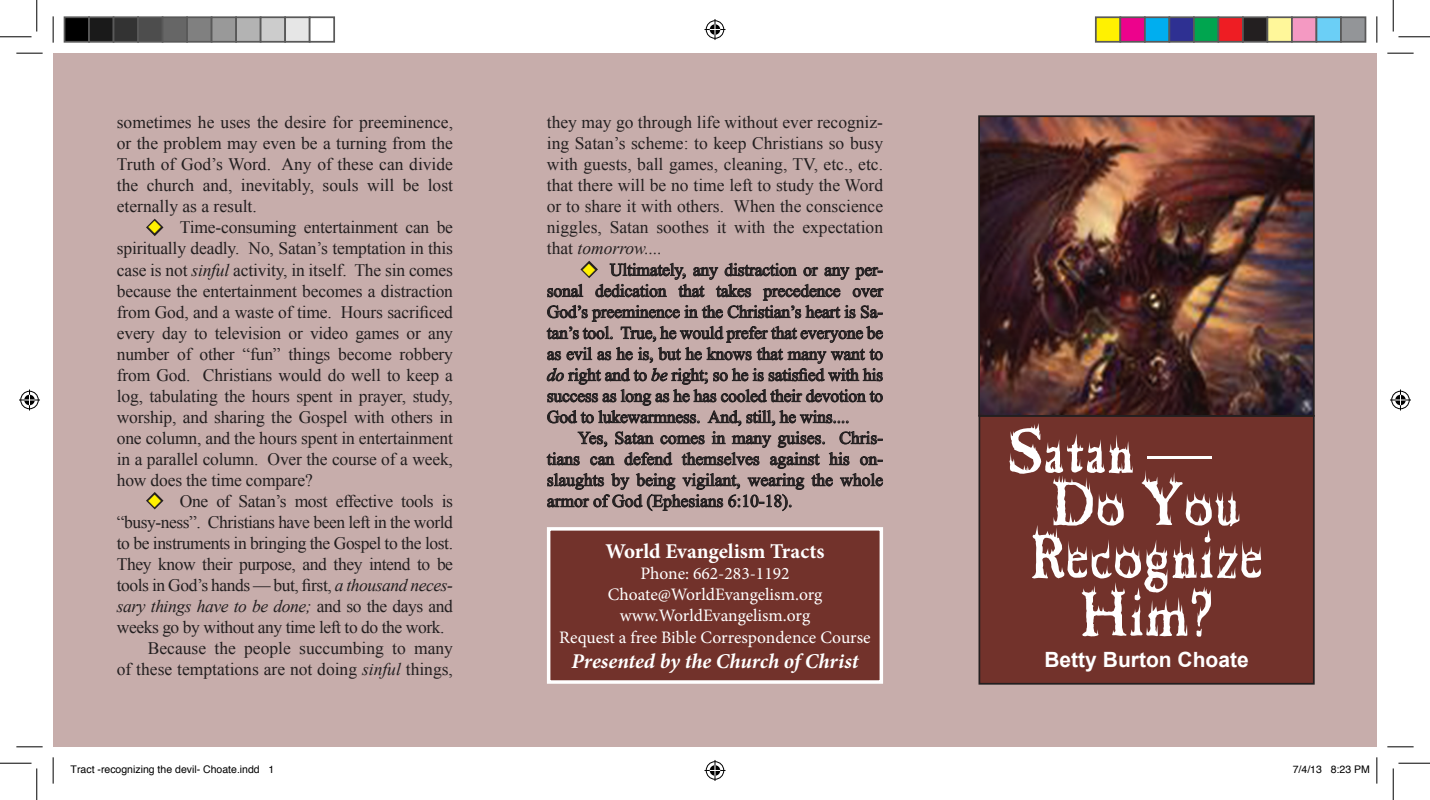
<style>
.page{position:relative;width:1430px;height:800px;background:#fff}
.page>*{position:absolute;margin:0;border:0;box-sizing:border-box;transform-origin:0 0}
.t1{font:63px/57.8px "Cheap Fire";color:#fff;text-align:center}
.t2{font:italic 700 21px "Minion Pro";letter-spacing:-.005em;color:#fff}
.t3{font:700 21px "Minion Pro";color:#fff}
.t4{font:700 21px "Arial";color:#fff}
.t5{font:17.5px/21px "Times New Roman";letter-spacing:-.005em;color:#231f20;text-align:justify}
.t6{font:17.5px "Minion Pro";letter-spacing:-.005em;color:#fff}
.t7{font:17.5px/21px "Times New Roman";letter-spacing:-.025em;color:#231f20;text-align:right}
.t8{font:10.5px "Helvetica";color:#000}
.s1{color:#fff101}
.s2{font-style:italic}
.s3{font-family:"Times New Roman"}
</style>
<div class="page">
<div style="left:53px;top:53px;width:1323px;height:693px;background:#c7adab"></div>
<svg style="left:546px;top:260px;width:338px;height:251px"></svg>
<div style="left:548px;top:528px;width:333px;height:153px;background:#72322b"></div>
<div style="left:547px;top:527px;width:336px;height:156px;border:4px solid #fff"></div>
<div style="left:979px;top:415px;width:334px;height:268px;background:#72322b"></div>
<div style="left:978px;top:415px;width:336px;height:269px;border:2px solid #231f20"></div>
<img style="left:981px;top:118px;width:330px;height:295px">
<div style="left:978px;top:115px;width:336px;height:301px;border:2px solid #231f20"></div>
<svg style="left:146px;top:218px;width:18px;height:18px"></svg>
<svg style="left:146px;top:492px;width:18px;height:18px"></svg>
<svg style="left:16px;top:53px;width:27px;height:1px"></svg>
<svg style="left:1387px;top:53px;width:26px;height:1px"></svg>
<svg style="left:16px;top:746px;width:27px;height:1px"></svg>
<svg style="left:1387px;top:746px;width:26px;height:1px"></svg>
<svg style="left:53px;top:16px;width:1px;height:27px"></svg>
<svg style="left:53px;top:757px;width:1px;height:26px"></svg>
<svg style="left:1376px;top:16px;width:1px;height:27px"></svg>
<svg style="left:1376px;top:757px;width:1px;height:26px"></svg>
<hr style="left:0;top:36px;width:32px;height:1px;background:#000">
<hr style="left:1398px;top:36px;width:31px;height:1px;background:#000">
<hr style="left:0;top:762px;width:32px;height:1px;background:#000">
<hr style="left:1398px;top:762px;width:31px;height:1px;background:#000">
<hr style="left:36px;top:0;width:1px;height:32px;background:#000">
<hr style="left:36px;top:768px;width:1px;height:31px;background:#000">
<hr style="left:1392px;top:0;width:1px;height:32px;background:#000">
<hr style="left:1392px;top:768px;width:1px;height:31px;background:#000">
<svg style="left:704px;top:19px;width:21px;height:21px"></svg>
<svg style="left:704px;top:760px;width:21px;height:20px"></svg>
<svg style="left:19px;top:389px;width:21px;height:21px"></svg>
<svg style="left:1390px;top:389px;width:20px;height:21px"></svg>
<div style="left:64px;top:17px;width:25px;height:25px;background:#000"></div>
<div style="left:64px;top:16px;width:26px;height:27px;border:2px solid #595959"></div>
<div style="left:89px;top:17px;width:24px;height:25px;background:#1a1a1a"></div>
<div style="left:88px;top:16px;width:26px;height:27px;border:2px solid #595959"></div>
<div style="left:113px;top:17px;width:25px;height:25px;background:#333"></div>
<div style="left:113px;top:16px;width:26px;height:27px;border:2px solid #595959"></div>
<div style="left:138px;top:17px;width:24px;height:25px;background:#4d4d4d"></div>
<div style="left:137px;top:16px;width:26px;height:27px;border:2px solid #595959"></div>
<div style="left:162px;top:17px;width:25px;height:25px;background:#666"></div>
<div style="left:162px;top:16px;width:26px;height:27px;border:2px solid #595959"></div>
<div style="left:187px;top:17px;width:24px;height:25px;background:#808080"></div>
<div style="left:186px;top:16px;width:26px;height:27px;border:2px solid #595959"></div>
<div style="left:211px;top:17px;width:25px;height:25px;background:#999"></div>
<div style="left:211px;top:16px;width:26px;height:27px;border:2px solid #595959"></div>
<div style="left:236px;top:17px;width:24px;height:25px;background:#b3b3b3"></div>
<div style="left:235px;top:16px;width:26px;height:27px;border:2px solid #595959"></div>
<div style="left:260px;top:17px;width:25px;height:25px;background:#ccc"></div>
<div style="left:260px;top:16px;width:26px;height:27px;border:2px solid #595959"></div>
<div style="left:285px;top:17px;width:24px;height:25px;background:#e6e6e6"></div>
<div style="left:284px;top:16px;width:26px;height:27px;border:2px solid #595959"></div>
<div style="left:309px;top:16px;width:26px;height:27px;border:2px solid #595959"></div>
<div style="left:1095px;top:17px;width:25px;height:25px;background:#fff101"></div>
<div style="left:1094px;top:16px;width:27px;height:27px;border:2px solid #595959"></div>
<div style="left:1120px;top:17px;width:24px;height:25px;background:#ed028c"></div>
<div style="left:1119px;top:16px;width:26px;height:27px;border:2px solid #595959"></div>
<div style="left:1144px;top:17px;width:25px;height:25px;background:#00aeef"></div>
<div style="left:1143px;top:16px;width:27px;height:27px;border:2px solid #595959"></div>
<div style="left:1169px;top:17px;width:24px;height:25px;background:#2e3092"></div>
<div style="left:1168px;top:16px;width:26px;height:27px;border:2px solid #595959"></div>
<div style="left:1193px;top:17px;width:25px;height:25px;background:#00a54f"></div>
<div style="left:1192px;top:16px;width:27px;height:27px;border:2px solid #595959"></div>
<div style="left:1218px;top:17px;width:24px;height:25px;background:#ee1d23"></div>
<div style="left:1217px;top:16px;width:26px;height:27px;border:2px solid #595959"></div>
<div style="left:1242px;top:17px;width:25px;height:25px;background:#231f20"></div>
<div style="left:1241px;top:16px;width:27px;height:27px;border:2px solid #595959"></div>
<div style="left:1267px;top:17px;width:24px;height:25px;background:#fff79a"></div>
<div style="left:1266px;top:16px;width:26px;height:27px;border:2px solid #595959"></div>
<div style="left:1291px;top:17px;width:25px;height:25px;background:#f499c2"></div>
<div style="left:1290px;top:16px;width:27px;height:27px;border:2px solid #595959"></div>
<div style="left:1316px;top:17px;width:24px;height:25px;background:#6bcff6"></div>
<div style="left:1315px;top:16px;width:26px;height:27px;border:2px solid #595959"></div>
<div style="left:1340px;top:17px;width:25px;height:25px;background:#939598"></div>
<div style="left:1339px;top:16px;width:27px;height:27px;border:2px solid #595959"></div>
<p class="t5" style="left:117px;top:112px;width:338px">sometimes he uses the desire for preeminence, or the problem may even be a turning from the Truth of God’s Word. Any of these can divide the church and, inevitably, souls will be lost eternally as a result.</p>
<p class="t5" style="left:117px;top:217px;width:338px;text-indent:31px"><span class="s1">◆</span> Time-consuming entertainment can be spiritually deadly. No, Satan’s temptation in this case is not <span class="s2">sinful</span> activity, in itself. The sin comes because the entertainment becomes a distraction from God, and a waste of time. Hours sacrificed every day to television or video games or any number of other “fun” things become robbery from God. Christians would do well to keep a log, tabulating the hours spent in prayer, study, worship, and sharing the Gospel with others in one column, and the hours spent in entertainment in a parallel column. Over the course of a week, how does the time compare?</p>
<p class="t7" style="left:117px;top:490px;width:338px"><span class="s1">◆</span> One of Satan’s most effective tools is “busy-ness”. Christians have been left in the world</p>
<p class="t5" style="left:117px;top:532px;width:338px">to be instruments in bringing the Gospel to the lost.<br>They know their purpose, and they intend to be tools in God’s hands — but, first, <span class="s2">a thousand neces&shy;sary things have to be done;</span> and so the days and weeks go by without any time left to do the work.</p>
<p class="t5" style="left:117px;top:637px;width:338px;text-align:right">Because the people succumbing to many<br>of these temptations are not doing <span class="s2">sinful</span> things,</p>
<p class="t5" style="left:547px;top:112px;width:338px">they may go through life without ever recogniz&shy;ing Satan’s scheme: to keep Christians so busy with guests, ball games, cleaning, TV, etc., etc. that there will be no time left to study the Word or to share it with others. When the conscience niggles, Satan soothes it with the expectation that <span class="s2">tomorrow....</span></p>
<p class="t5" style="left:547px;top:259px;width:338px;text-indent:35px"><span class="s1">◆</span> Ultimately, any distraction or any per&shy;sonal dedication that takes precedence over God’s preeminence in the Christian’s heart is Sa&shy;tan’s tool. True, he would prefer that everyone be as evil as he is, but he knows that many want to <span class="s2">do</span> right and to <span class="s2">be</span> right; so he is satisfied with his success as long as he has cooled their devotion to God to lukewarmness. And, still, he wins....</p>
<p class="t5" style="left:547px;top:427px;width:338px;text-indent:31px">Yes, Satan comes in many guises. Chris&shy;tians can defend themselves against his on&shy;slaughts by being vigilant, wearing the whole armor of God (Ephesians 6:10-18).</p>
<p class="t3" style="left:605px;top:536px;width:221px">World Evangelism Tracts</p>
<p class="t6" style="left:640px;top:562px;width:151px">Phone: 662-283-1192</p>
<p class="t6" style="left:607px;top:583px;width:216px">Choate@WorldEvangelism.org</p>
<p class="t6" style="left:619px;top:604px;width:192px">www.WorldEvangelism.org</p>
<p class="t6" style="left:559px;top:625px;width:313px">Request a free Bible Correspondence Course</p>
<p class="t2" style="left:571px;top:645px;width:288px">Presented by the Church of Christ</p>
<p class="t1" style="left:1008px;top:425px;width:205px">Satan <span class="s3">—</span></p>
<p class="t1" style="left:1051px;top:478px;width:191px">Do You</p>
<p class="t1" style="left:1029px;top:530px;width:235px">Recognize<br>Him?</p>
<p class="t4" style="left:1044px;top:646px;width:206px">Betty Burton Choate</p>
<p class="t8" style="left:71px;top:761px;width:205px">Tract -recognizing the devil- Choate.indd 1</p>
<p class="t8" style="left:1292px;top:761px;width:79px">7/4/13 8:23 PM</p>
</div>
